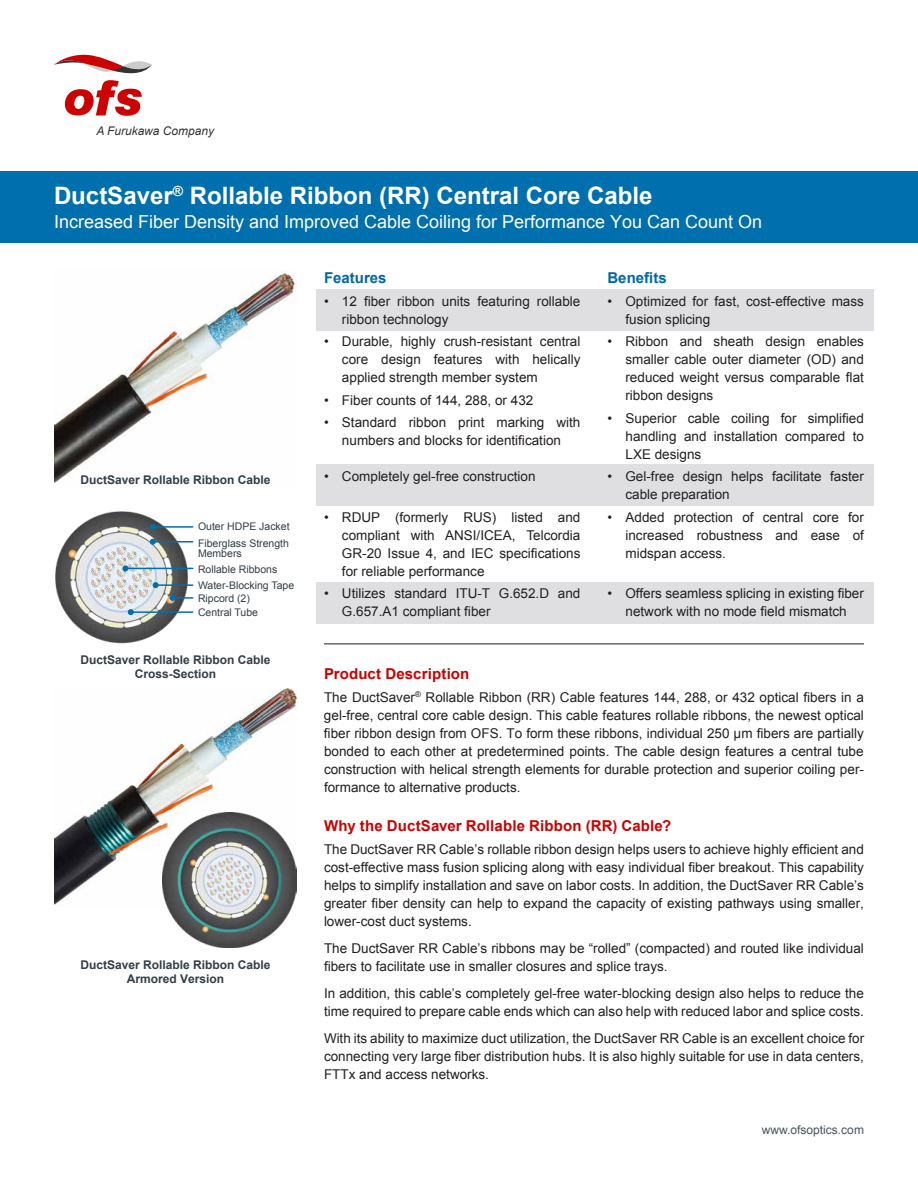
<style>
.page{position:relative;width:918px;height:1188px;background:#fff}
.page>*{position:absolute;margin:0;border:0;box-sizing:border-box;transform-origin:0 0}
.t1{font:700 24px "Arial";color:#fff}
.t2{font:18px "Arial";color:#fff}
.t3{font:700 15px "Arial";letter-spacing:.01em;color:#c00}
.t4{font:700 15px "Arial";color:#0068a9}
.t5{font:13.5px/18px "Arial";color:#231f20;text-align:justify}
.t6{font:700 12px/14.4px "Arial";color:#313e48;text-align:center}
.t7{font:12px "Arial";color:#45555f}
.t8{font:italic 12px "Arial";color:#333}
.t9{font:10.5px/10.5px "Arial";color:#313e48}
</style>
<div class="page">
<div style="left:316px;top:582px;width:558px;height:42px;background:#dfdfe2"></div>
<img style="left:54px;top:688px;width:243px;height:217px">
<img style="left:55px;top:511px;width:134px;height:133px">
<div style="left:316px;top:290px;width:558px;height:42px;background:#dfdfe2"></div>
<div style="left:316px;top:464px;width:558px;height:42px;background:#dfdfe2"></div>
<hr style="left:324px;top:644px;width:540px;height:1px;background:#231f20">
<svg style="left:54px;top:54px;width:98px;height:62px"></svg>
<div style="left:0;top:171px;width:918px;height:72px;background:#006fad"></div>
<hr style="left:153px;top:526px;width:40px;height:2px;background:#006fad">
<svg style="left:150px;top:524px;width:6px;height:6px"></svg>
<hr style="left:156px;top:584px;width:37px;height:2px;background:#006fad">
<svg style="left:153px;top:582px;width:6px;height:6px"></svg>
<hr style="left:153px;top:541px;width:40px;height:2px;background:#006fad">
<svg style="left:150px;top:539px;width:6px;height:6px"></svg>
<hr style="left:125px;top:568px;width:68px;height:1px;background:#006fad">
<svg style="left:122px;top:565px;width:6px;height:6px"></svg>
<hr style="left:131px;top:611px;width:62px;height:2px;background:#006fad">
<svg style="left:128px;top:609px;width:6px;height:6px"></svg>
<hr style="left:172px;top:597px;width:21px;height:2px;background:#006fad">
<svg style="left:170px;top:595px;width:6px;height:6px"></svg>
<img style="left:54px;top:270px;width:243px;height:213px">
<img style="left:162px;top:812px;width:135px;height:135px">
<p class="t8" style="left:96px;top:123px;width:119px">A Furukawa Company</p>
<h1 class="t1" style="left:54px;top:179px;width:600px">DuctSaver<sup>®</sup> Rollable Ribbon (RR) Central Core Cable</h1>
<h2 class="t2" style="left:54px;top:210px;width:710px">Increased Fiber Density and Improved Cable Coiling for Performance You Can Count On</h2>
<p class="t6" style="left:80px;top:473px;width:192px">DuctSaver Rollable Ribbon Cable</p>
<p class="t9" style="left:198px;top:522px;width:93px">Outer HDPE Jacket</p>
<p class="t9" style="left:198px;top:538px;width:93px">Fiberglass Strength<br>Members</p>
<p class="t9" style="left:198px;top:564px;width:81px">Rollable Ribbons</p>
<p class="t9" style="left:198px;top:607px;width:62px">Central Tube</p>
<p class="t9" style="left:198px;top:580px;width:98px">Water-Blocking Tape</p>
<p class="t9" style="left:198px;top:593px;width:53px">Ripcord (2)</p>
<p class="t6" style="left:80px;top:653px;width:192px">DuctSaver Rollable Ribbon Cable<br>Cross-Section</p>
<p class="t6" style="left:80px;top:958px;width:192px">DuctSaver Rollable Ribbon Cable<br>Armored Version</p>
<p class="t4" style="left:324px;top:268px;width:64px">Features</p>
<p class="t5" style="left:342px;top:292px;width:240px;text-indent:-18px">• 12 fiber ribbon units featuring rollable ribbon technology</p>
<p class="t5" style="left:342px;top:333px;width:240px;text-indent:-18px">• Durable, highly crush-resistant central core design features with helically applied strength member system</p>
<p class="t5" style="left:324px;top:391px;width:211px">• Fiber counts of 144, 288, or 432</p>
<p class="t5" style="left:324px;top:414px;width:258px;text-align:center">• Standard ribbon print marking with numbers and blocks for identification</p>
<p class="t5" style="left:324px;top:468px;width:213px">• Completely gel-free construction</p>
<p class="t5" style="left:342px;top:508px;width:240px;text-indent:-18px">• RDUP (formerly RUS) listed and compliant with ANSI/ICEA, Telcordia GR-20 Issue 4, and IEC specifications for reliable performance</p>
<p class="t5" style="left:342px;top:584px;width:240px;text-indent:-18px">• Utilizes standard ITU-T G.652.D and<br>G.657.A1 compliant fiber</p>
<p class="t4" style="left:608px;top:268px;width:61px">Benefits</p>
<p class="t5" style="left:625px;top:292px;width:240px;text-indent:-18px">• Optimized for fast, cost-effective mass fusion splicing</p>
<p class="t5" style="left:625px;top:333px;width:240px;text-indent:-18px">• Ribbon and sheath design enables smaller cable outer diameter (OD) and reduced weight versus comparable flat ribbon designs</p>
<p class="t5" style="left:625px;top:409px;width:240px;text-indent:-18px">• Superior cable coiling for simplified handling and installation compared to LXE designs</p>
<p class="t5" style="left:625px;top:467px;width:240px;text-indent:-18px">• Gel-free design helps facilitate faster cable preparation</p>
<p class="t5" style="left:625px;top:508px;width:240px;text-indent:-18px">• Added protection of central core for increased robustness and ease of midspan access.</p>
<p class="t5" style="left:608px;top:584px;width:258px;text-align:center">• Offers seamless splicing in existing fiber network with no mode field mismatch</p>
<p class="t3" style="left:324px;top:664px;width:147px">Product Description</p>
<p class="t5" style="left:324px;top:688px;width:541px">The DuctSaver<sup>®</sup> Rollable Ribbon (RR) Cable features 144, 288, or 432 optical fibers in a gel-free, central core cable design. This cable features rollable ribbons, the newest optical fiber ribbon design from OFS. To form these ribbons, individual 250 µm fibers are partially bonded to each other at predetermined points. The cable design features a central tube construction with helical strength elements for durable protection and superior coiling per&shy;formance to alternative products.</p>
<p class="t3" style="left:324px;top:816px;width:349px">Why the DuctSaver Rollable Ribbon (RR) Cable?</p>
<p class="t5" style="left:324px;top:840px;width:541px">The DuctSaver RR Cable’s rollable ribbon design helps users to achieve highly efficient and cost-effective mass fusion splicing along with easy individual fiber breakout. This capability helps to simplify installation and save on labor costs. In addition, the DuctSaver RR Cable’s greater fiber density can help to expand the capacity of existing pathways using smaller, lower-cost duct systems.</p>
<p class="t5" style="left:324px;top:939px;width:541px">The DuctSaver RR Cable’s ribbons may be “rolled” (compacted) and routed like individual fibers to facilitate use in smaller closures and splice trays.</p>
<p class="t5" style="left:324px;top:984px;width:541px">In addition, this cable’s completely gel-free water-blocking design also helps to reduce the time required to prepare cable ends which can also help with reduced labor and splice costs.</p>
<p class="t5" style="left:324px;top:1029px;width:542px">With its ability to maximize duct utilization, the DuctSaver RR Cable is an excellent choice for connecting very large fiber distribution hubs. It is also highly suitable for use in data centers, FTTx and access networks.</p>
<p class="t7" style="left:762px;top:1122px;width:104px">www.ofsoptics.com</p>
</div>
